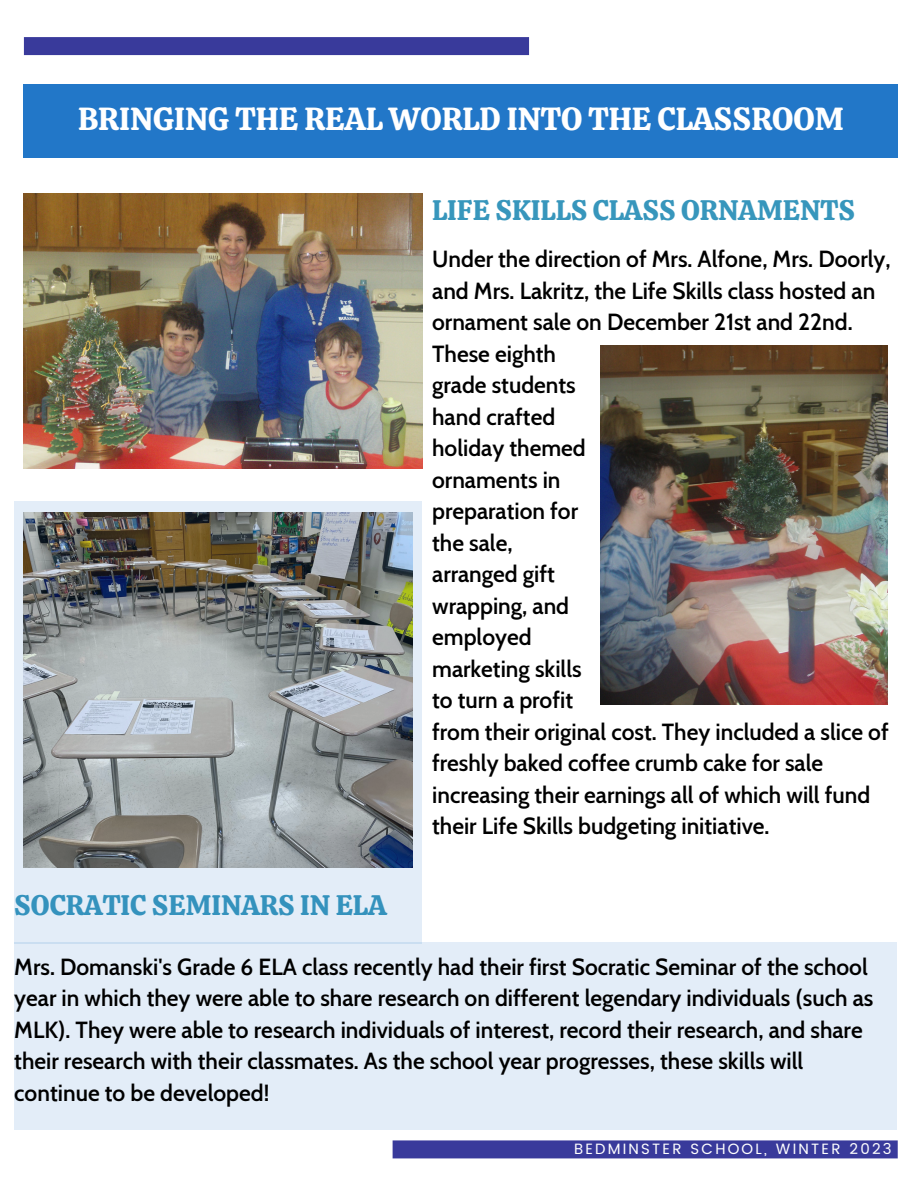
<style>
.page{position:relative;width:918px;height:1188px;background:#fff}
.page>*{position:absolute;margin:0;border:0;box-sizing:border-box;transform-origin:0 0}
.t1{font:31.8px "Calistoga";color:#fff}
.t2{font:28.2px "Calistoga";color:#3796bc}
.t3{font:600 22.8px/31.5px "Cabin";color:#000}
.t4{font:14.85px "Poppins";letter-spacing:.15em;color:#fff}
</style>
<div class="page">
<div style="left:24px;top:84px;width:874px;height:73px;background:#2277c8"></div>
<div style="left:24px;top:37px;width:505px;height:18px;background:#393a9b"></div>
<div style="left:393px;top:1140px;width:505px;height:18px;background:#393a9b"></div>
<img style="left:24px;top:194px;width:398px;height:274px">
<img style="left:601px;top:346px;width:287px;height:358px">
<div style="left:14px;top:942px;width:882px;height:187px;background:#e3edf8"></div>
<img style="left:14px;top:501px;width:408px;height:442px">
<h1 class="t1" style="left:78px;top:98px;width:767px">BRINGING THE REAL WORLD INTO THE CLASSROOM</h1>
<p class="t2" style="left:432px;top:192px;width:424px">LIFE SKILLS CLASS ORNAMENTS</p>
<p class="t2" style="left:14px;top:886px;width:374px">SOCRATIC SEMINARS IN ELA</p>
<p class="t3" style="left:432px;top:244px;width:460px">Under the direction of Mrs. Alfone, Mrs. Doorly, and Mrs. Lakritz, the Life Skills class hosted an ornament sale on December 21st and 22nd.<br>These eighth<br>grade students<br>hand crafted<br>holiday themed<br>ornaments in<br>preparation for<br>the sale,<br>arranged gift<br>wrapping, and<br>employed<br>marketing skills<br>to turn a profit<br>from their original cost. They included a slice of freshly baked coffee crumb cake for sale increasing their earnings all of which will fund their Life Skills budgeting initiative.</p>
<p class="t3" style="left:14px;top:951px;width:861px">Mrs. Domanski's Grade 6 ELA class recently had their first Socratic Seminar of the school year in which they were able to share research on different legendary individuals (such as MLK). They were able to research individuals of interest, record their research, and share their research with their classmates. As the school year progresses, these skills will continue to be developed!</p>
<p class="t4" style="left:574px;top:1140px;width:319px">BEDMINSTER SCHOOL, WINTER 2023</p>
</div>
